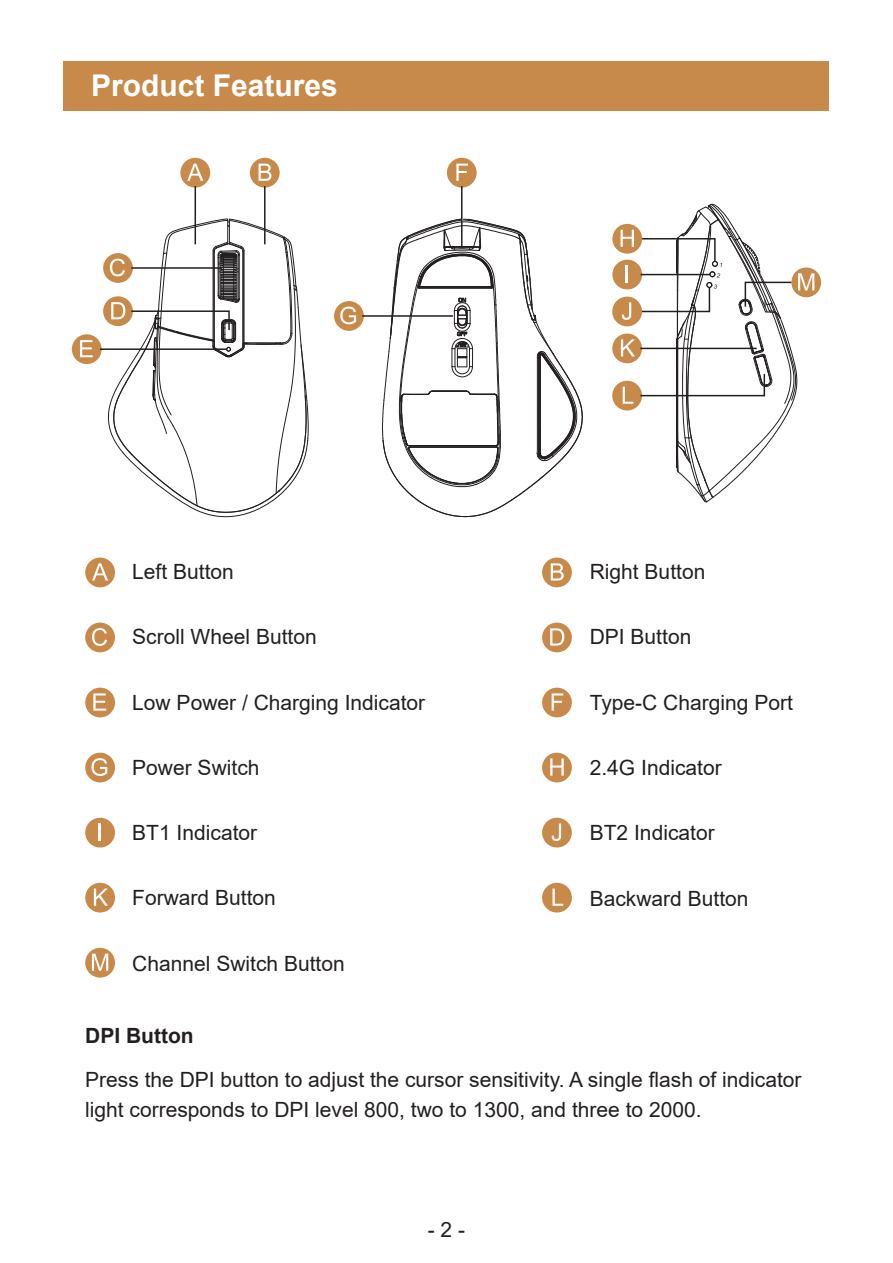
<style>
.page{position:relative;width:893px;height:1263px;background:#fff}
.page>*{position:absolute;margin:0;border:0;box-sizing:border-box;transform-origin:0 0}
.t1{font:700 30px "Arial";color:#fff}
.t2{font:21px/30px "Arial";color:#231f20}
.t3{font:700 21px "Arial";color:#231f20}
</style>
<div class="page">
<div style="left:64px;top:62px;width:765px;height:49px;background:#c78a4a"></div>
<div style="left:180px;top:158px;width:30px;height:30px;background:#c78a4a;border-radius:50%"></div>
<svg style="left:187px;top:164px;width:16px;height:17px"></svg>
<div style="left:103px;top:253px;width:30px;height:30px;background:#c78a4a;border-radius:50%"></div>
<hr style="left:195px;top:186px;width:1px;height:58px;background:#231f20">
<svg style="left:103px;top:296px;width:30px;height:30px"></svg>
<div style="left:542px;top:623px;width:30px;height:29px;background:#c78a4a;border-radius:50%"></div>
<svg style="left:550px;top:628px;width:14px;height:18px"></svg>
<svg style="left:108px;top:218px;width:201px;height:300px"></svg>
<div style="left:612px;top:260px;width:30px;height:29px;background:#c78a4a;border-radius:50%"></div>
<div style="left:612px;top:333px;width:30px;height:30px;background:#c78a4a;border-radius:50%"></div>
<div style="left:334px;top:301px;width:30px;height:30px;background:#c78a4a;border-radius:50%"></div>
<svg style="left:340px;top:307px;width:16px;height:17px"></svg>
<hr style="left:362px;top:315px;width:91px;height:2px;background:#231f20">
<div style="left:612px;top:224px;width:30px;height:30px;background:#c78a4a;border-radius:50%"></div>
<div style="left:542px;top:753px;width:30px;height:29px;background:#c78a4a;border-radius:50%"></div>
<svg style="left:550px;top:758px;width:14px;height:18px"></svg>
<div style="left:612px;top:381px;width:30px;height:29px;background:#c78a4a;border-radius:50%"></div>
<div style="left:542px;top:883px;width:30px;height:29px;background:#c78a4a;border-radius:50%"></div>
<svg style="left:552px;top:888px;width:11px;height:18px"></svg>
<svg style="left:791px;top:267px;width:30px;height:30px"></svg>
<div style="left:612px;top:297px;width:30px;height:29px;background:#c78a4a;border-radius:50%"></div>
<svg style="left:620px;top:203px;width:194px;height:300px"></svg>
<div style="left:542px;top:818px;width:30px;height:29px;background:#c78a4a;border-radius:50%"></div>
<svg style="left:552px;top:823px;width:9px;height:18px"></svg>
<hr style="left:641px;top:274px;width:69px;height:1px;background:#231f20">
<div style="left:72px;top:334px;width:30px;height:30px;background:#c78a4a;border-radius:50%"></div>
<svg style="left:80px;top:340px;width:13px;height:17px"></svg>
<hr style="left:100px;top:348px;width:127px;height:2px;background:#231f20">
<div style="left:250px;top:158px;width:30px;height:30px;background:#c78a4a;border-radius:50%"></div>
<svg style="left:259px;top:164px;width:12px;height:17px"></svg>
<div style="left:542px;top:557px;width:30px;height:30px;background:#c78a4a;border-radius:50%"></div>
<svg style="left:551px;top:563px;width:13px;height:17px"></svg>
<hr style="left:264px;top:186px;width:2px;height:58px;background:#231f20">
<div style="left:447px;top:158px;width:30px;height:30px;background:#c78a4a;border-radius:50%"></div>
<svg style="left:456px;top:164px;width:12px;height:17px"></svg>
<div style="left:542px;top:688px;width:30px;height:29px;background:#c78a4a;border-radius:50%"></div>
<svg style="left:552px;top:693px;width:11px;height:18px"></svg>
<hr style="left:461px;top:186px;width:1px;height:62px;background:#231f20">
<div style="left:85px;top:623px;width:30px;height:29px;background:#c78a4a;border-radius:50%"></div>
<svg style="left:92px;top:628px;width:15px;height:18px"></svg>
<div style="left:85px;top:818px;width:30px;height:29px;background:#c78a4a;border-radius:50%"></div>
<hr style="left:98px;top:823px;width:3px;height:18px;background:#fff">
<div style="left:85px;top:883px;width:30px;height:29px;background:#c78a4a;border-radius:50%"></div>
<svg style="left:94px;top:888px;width:14px;height:18px"></svg>
<div style="left:85px;top:753px;width:30px;height:29px;background:#c78a4a;border-radius:50%"></div>
<svg style="left:91px;top:758px;width:16px;height:18px"></svg>
<svg style="left:85px;top:948px;width:30px;height:29px"></svg>
<svg style="left:92px;top:954px;width:16px;height:17px"></svg>
<div style="left:85px;top:688px;width:30px;height:29px;background:#c78a4a;border-radius:50%"></div>
<svg style="left:93px;top:693px;width:13px;height:18px"></svg>
<div style="left:85px;top:557px;width:30px;height:30px;background:#c78a4a;border-radius:50%"></div>
<svg style="left:92px;top:563px;width:16px;height:17px"></svg>
<svg style="left:382px;top:218px;width:201px;height:299px"></svg>
<h1 class="t1" style="left:91px;top:65px;width:248px">Product Features</h1>
<p class="t2" style="left:132px;top:556px;width:103px">Left Button</p>
<p class="t2" style="left:132px;top:622px;width:186px">Scroll Wheel Button</p>
<p class="t2" style="left:590px;top:556px;width:117px">Right Button</p>
<p class="t2" style="left:590px;top:622px;width:103px">DPI Button</p>
<p class="t2" style="left:132px;top:687px;width:294px">Low Power / Charging Indicator</p>
<p class="t2" style="left:590px;top:687px;width:205px">Type-C Charging Port</p>
<p class="t2" style="left:132px;top:752px;width:129px">Power Switch</p>
<p class="t2" style="left:132px;top:818px;width:126px">BT1 Indicator</p>
<p class="t2" style="left:132px;top:883px;width:145px">Forward Button</p>
<p class="t2" style="left:132px;top:948px;width:214px">Channel Switch Button</p>
<p class="t3" style="left:85px;top:1021px;width:110px">DPI Button</p>
<p class="t2" style="left:590px;top:752px;width:133px">2.4G Indicator</p>
<p class="t2" style="left:590px;top:818px;width:126px">BT2 Indicator</p>
<p class="t2" style="left:590px;top:883px;width:160px">Backward Button</p>
<p class="t2" style="left:85px;top:1065px;width:718px">Press the DPI button to adjust the cursor sensitivity. A single flash of indicator light corresponds to DPI level 800, two to 1300, and three to 2000.</p>
<p class="t2" style="left:428px;top:1214px;width:39px">- 2 -</p>
</div>
